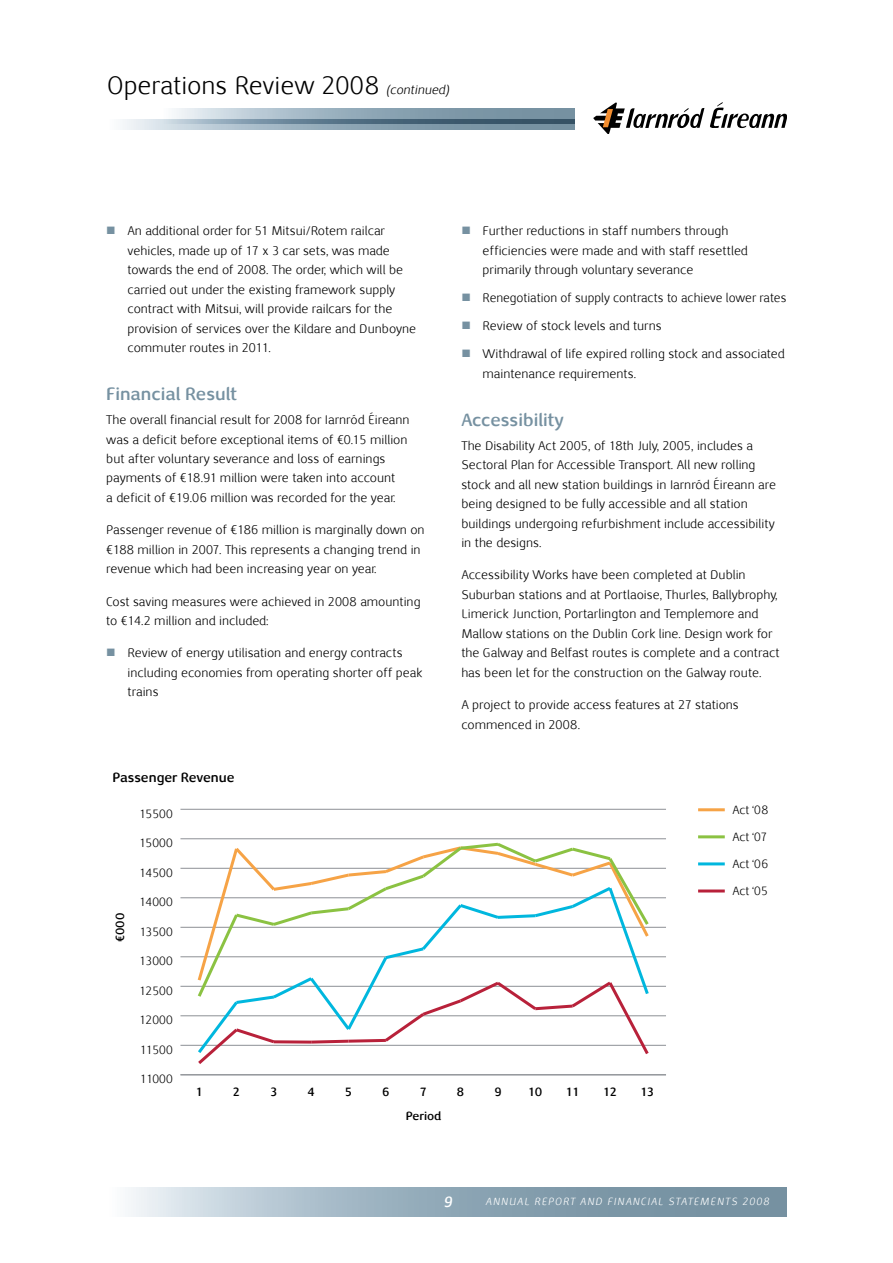
<style>
.page{position:relative;width:893px;height:1263px;background:#fff}
.page>*{position:absolute;margin:0;border:0;box-sizing:border-box;transform-origin:0 0}
.t1{font:25.5px "Nexus Sans";color:#000}
.t2{font:700 18px "Nexus Sans";color:#7691a1}
.t3{font:italic 700 15px "Nexus Sans";color:#fff}
.t4{font:700 13.5px "Nexus Sans";color:#000}
.t5{font:12.75px/19.5px "Nexus Sans";color:#000}
.t6{font:12.15px "Nexus Sans";color:#000}
.t7{font:700 12.15px "Nexus Sans";color:#000}
.t8{font:700 12px "Nexus Sans";color:#000}
.t9{font:italic 10.5px "Nexus Sans";letter-spacing:.1em;color:#fff}
.s1{font-style:italic;font-size:12.75px}
.s2{color:#7691a1}
</style>
<div class="page">
<svg style="left:174px;top:108px;width:401px;height:11px;background:#9ab0bd"></svg>
<svg style="left:122px;top:119px;width:453px;height:11px;background:#849bab"></svg>
<svg style="left:128px;top:1187px;width:659px;height:30px;background:#9aafbd"></svg>
<svg style="left:593px;top:102px;width:194px;height:32px"></svg>
<hr style="left:180px;top:1074px;width:486px;height:1px;background:#8d9095">
<hr style="left:180px;top:1045px;width:486px;height:1px;background:#8d9095">
<hr style="left:180px;top:1015px;width:486px;height:1px;background:#8d9095">
<hr style="left:180px;top:986px;width:486px;height:1px;background:#8d9095">
<hr style="left:180px;top:956px;width:486px;height:1px;background:#8d9095">
<hr style="left:180px;top:927px;width:486px;height:1px;background:#8d9095">
<hr style="left:180px;top:897px;width:486px;height:1px;background:#8d9095">
<hr style="left:180px;top:868px;width:486px;height:1px;background:#8d9095">
<hr style="left:180px;top:838px;width:486px;height:1px;background:#8d9095">
<hr style="left:180px;top:809px;width:486px;height:1px;background:#8d9095">
<hr style="left:698px;top:808px;width:27px;height:3px;background:#f6a346">
<hr style="left:698px;top:835px;width:27px;height:3px;background:#8bc242">
<hr style="left:698px;top:862px;width:27px;height:3px;background:#00b7de">
<hr style="left:698px;top:889px;width:27px;height:3px;background:#b8213a">
<svg style="left:195px;top:842px;width:456px;height:222px"></svg>
<h1 class="t1" style="left:107px;top:70px;width:344px">Operations Review 2008 <span class="s1">(continued)</span></h1>
<p class="t5" style="left:128px;top:221px;width:290px;text-indent:-21px"><span class="s2">■</span> An additional order for 51 Mitsui/Rotem railcar vehicles, made up of 17 x 3 car sets, was made towards the end of 2008. The order, which will be carried out under the existing framework supply contract with Mitsui, will provide railcars for the provision of services over the Kildare and Dunboyne commuter routes in 2011.</p>
<h2 class="t2" style="left:106px;top:383px;width:132px">Financial Result</h2>
<p class="t5" style="left:106px;top:410px;width:305px">The overall financial result for 2008 for Iarnród Éireann was a deficit before exceptional items of €0.15 million but after voluntary severance and loss of earnings payments of €18.91 million were taken into account<br>a deficit of €19.06 million was recorded for the year.</p>
<p class="t5" style="left:106px;top:520px;width:320px">Passenger revenue of €186 million is marginally down on €188 million in 2007. This represents a changing trend in revenue which had been increasing year on year.</p>
<p class="t5" style="left:106px;top:591px;width:316px">Cost saving measures were achieved in 2008 amounting to €14.2 million and included:</p>
<p class="t5" style="left:128px;top:643px;width:296px;text-indent:-21px"><span class="s2">■</span> Review of energy utilisation and energy contracts including economies from operating shorter off peak trains</p>
<p class="t4" style="left:112px;top:768px;width:124px">Passenger Revenue</p>
<p class="t5" style="left:483px;top:221px;width:267px;text-indent:-21px"><span class="s2">■</span> Further reductions in staff numbers through efficiencies were made and with staff resettled primarily through voluntary severance</p>
<p class="t5" style="left:461px;top:288px;width:327px"><span class="s2">■</span> Renegotiation of supply contracts to achieve lower rates</p>
<p class="t5" style="left:461px;top:316px;width:202px"><span class="s2">■</span> Review of stock levels and turns</p>
<p class="t5" style="left:483px;top:344px;width:304px;text-indent:-21px"><span class="s2">■</span> Withdrawal of life expired rolling stock and associated maintenance requirements.</p>
<h2 class="t2" style="left:461px;top:408px;width:104px">Accessibility</h2>
<p class="t5" style="left:461px;top:435px;width:316px">The Disability Act 2005, of 18th July, 2005, includes a Sectoral Plan for Accessible Transport. All new rolling stock and all new station buildings in Iarnród Éireann are being designed to be fully accessible and all station buildings undergoing refurbishment include accessibility in the designs.</p>
<p class="t5" style="left:461px;top:565px;width:320px">Accessibility Works have been completed at Dublin Suburban stations and at Portlaoise, Thurles, Ballybrophy, Limerick Junction, Portarlington and Templemore and Mallow stations on the Dublin Cork line. Design work for the Galway and Belfast routes is complete and a contract has been let for the construction on the Galway route.</p>
<p class="t5" style="left:461px;top:695px;width:279px">A project to provide access features at 27 stations commenced in 2008.</p>
<p class="t6" style="left:139px;top:806px;width:35px">15500</p>
<p class="t6" style="left:732px;top:803px;width:37px">Act ‘08</p>
<p class="t6" style="left:732px;top:830px;width:36px">Act ‘07</p>
<p class="t6" style="left:732px;top:857px;width:37px">Act ‘06</p>
<p class="t6" style="left:732px;top:884px;width:37px">Act ‘05</p>
<p class="t6" style="left:139px;top:836px;width:35px">15000</p>
<p class="t6" style="left:140px;top:865px;width:35px">14500</p>
<p class="t8" style="left:112px;top:942px;width:31px;rotate:-90deg">€000</p>
<p class="t6" style="left:139px;top:895px;width:35px">14000</p>
<p class="t6" style="left:140px;top:924px;width:35px">13500</p>
<p class="t6" style="left:140px;top:954px;width:35px">13000</p>
<p class="t6" style="left:140px;top:983px;width:35px">12500</p>
<p class="t6" style="left:140px;top:1013px;width:35px">12000</p>
<p class="t6" style="left:140px;top:1042px;width:34px">11500</p>
<p class="t6" style="left:140px;top:1072px;width:34px">11000</p>
<p class="t7" style="left:196px;top:1084px;width:8px">1</p>
<p class="t7" style="left:233px;top:1084px;width:9px">2</p>
<p class="t7" style="left:270px;top:1084px;width:9px">3</p>
<p class="t7" style="left:307px;top:1084px;width:9px">4</p>
<p class="t7" style="left:345px;top:1084px;width:9px">5</p>
<p class="t7" style="left:382px;top:1084px;width:9px">6</p>
<p class="t7" style="left:419px;top:1084px;width:9px">7</p>
<p class="t7" style="left:457px;top:1084px;width:9px">8</p>
<p class="t7" style="left:494px;top:1084px;width:9px">9</p>
<p class="t7" style="left:528px;top:1084px;width:16px">10</p>
<p class="t7" style="left:566px;top:1084px;width:15px">11</p>
<p class="t7" style="left:603px;top:1084px;width:15px">12</p>
<p class="t7" style="left:640px;top:1084px;width:15px">13</p>
<p class="t8" style="left:406px;top:1108px;width:37px">Period</p>
<p class="t3" style="left:443px;top:1192px;width:11px">9</p>
<p class="t9" style="left:486px;top:1195px;width:285px">ANNUAL REPORT AND FINANCIAL STATEMENTS 2008</p>
</div>
